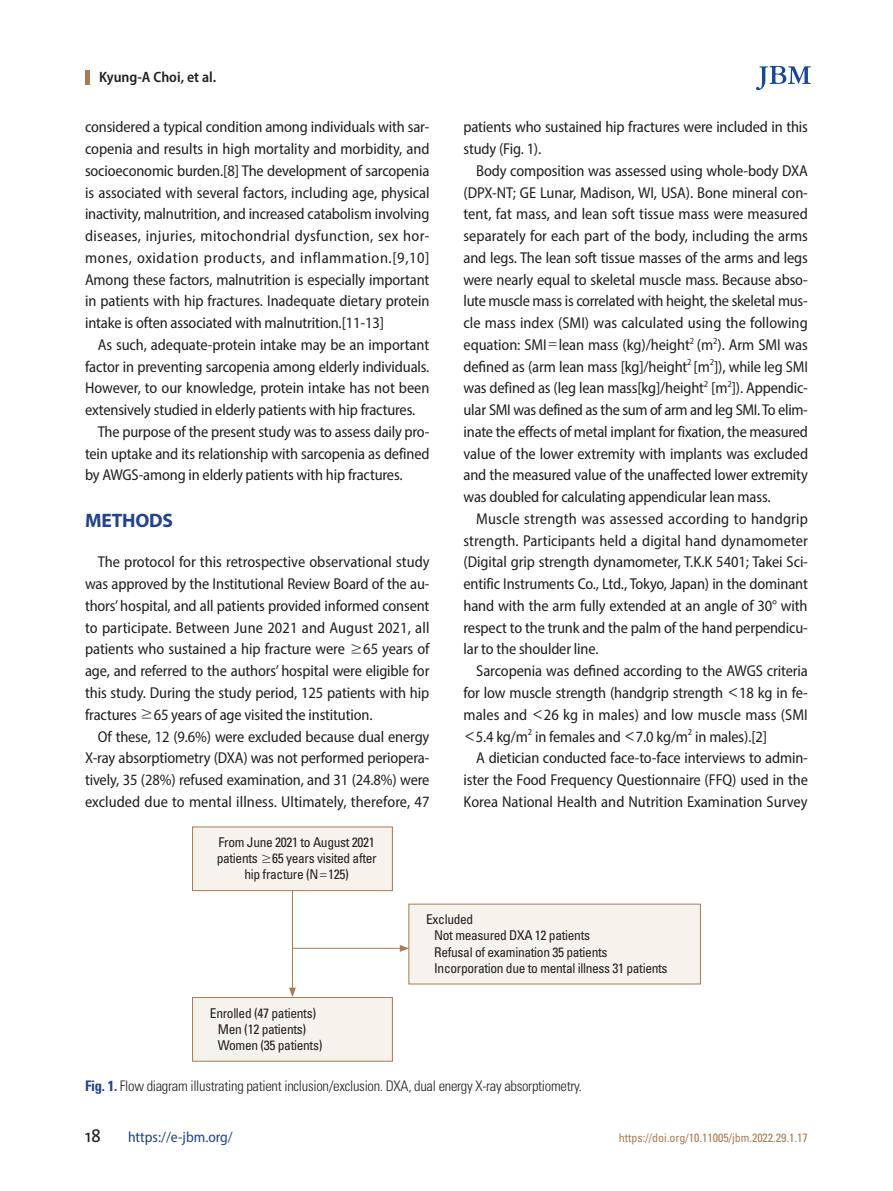
<style>
.page{position:relative;width:893px;height:1191px;background:#fff}
.page>*{position:absolute;margin:0;border:0;box-sizing:border-box;transform-origin:0 0}
.jbm_대제목{font:700 19.5px "Myriad Pro";letter-spacing:-.01em;color:#21448d}
.t1{font:18px "The Mix";color:#231f20}
.jbm_본문{font:semi-condensed 15.75px/21.8px "Myriad Pro";letter-spacing:-.01em;color:#231f20;text-align:justify}
.t2{font:semi-condensed 15px "Myriad Pro";color:#21448d}
.jbm_하시라-이름{font:600 semi-condensed 15px "Myriad Pro";color:#231f20}
.jbm_표그림캡션{font:300 condensed 14.55px "Univers LT Std";letter-spacing:-.02em;color:#231f20}
.jbm_그림지문{font:condensed 13.5px/16.2px "Univers LT Std";letter-spacing:-.025em;color:#231f20;text-align:center}
.t3{font:condensed 12px "Univers LT Std";color:#a97b50}
.s1{font-family:"Dotum";font-stretch:normal}
.s2{font-weight:700;color:#21448d}
</style>
<div class="page">
<hr style="left:85px;top:70px;width:4px;height:15px;background:#a97b50">
<svg style="left:756px;top:66px;width:55px;height:24px"></svg>
<hr style="left:292px;top:858px;width:1px;height:132px;background:#a97b50">
<svg style="left:289px;top:987px;width:7px;height:10px"></svg>
<hr style="left:292px;top:948px;width:110px;height:1px;background:#a97b50">
<svg style="left:400px;top:945px;width:8px;height:6px"></svg>
<div style="left:193px;top:827px;width:199px;height:63px;background:#f6f2ec"></div>
<div style="left:192px;top:826px;width:201px;height:65px;border:1px solid #a97b50"></div>
<div style="left:193px;top:997px;width:199px;height:64px;background:#f6f2ec"></div>
<div style="left:192px;top:997px;width:201px;height:64px;border:1px solid #a97b50"></div>
<div style="left:409px;top:904px;width:291px;height:80px;background:#f6f2ec"></div>
<div style="left:408px;top:903px;width:293px;height:81px;border:1px solid #a97b50"></div>
<p class="jbm_하시라-이름" style="left:99px;top:68px;width:119px">Kyung-A Choi, et al.</p>
<p class="jbm_본문" style="left:85px;top:116px;width:346px">considered a typical condition among individuals with sar&shy;copenia and results in high mortality and morbidity, and socioeconomic burden.[8] The development of sarcopenia is associated with several factors, including age, physical inactivity, malnutrition, and increased catabolism involving diseases, injuries, mitochondrial dysfunction, sex hor&shy;mones, oxidation products, and inflammation.[9,10] Among these factors, malnutrition is especially important in patients with hip fractures. Inadequate dietary protein intake is often associated with malnutrition.[11-13]</p>
<p class="jbm_본문" style="left:85px;top:333px;width:346px;text-indent:13px">As such, adequate-protein intake may be an important factor in preventing sarcopenia among elderly individuals.<br>However, to our knowledge, protein intake has not been extensively studied in elderly patients with hip fractures.</p>
<p class="jbm_본문" style="left:85px;top:420px;width:346px;text-indent:13px">The purpose of the present study was to assess daily pro&shy;tein uptake and its relationship with sarcopenia as defined by AWGS-among in elderly patients with hip fractures.</p>
<p class="jbm_대제목" style="left:85px;top:508px;width:90px">METHODS</p>
<p class="jbm_본문" style="left:85px;top:551px;width:346px;text-indent:13px">The protocol for this retrospective observational study was approved by the Institutional Review Board of the au&shy;thors’ hospital, and all patients provided informed consent to participate. Between June 2021 and August 2021, all patients who sustained a hip fracture were <span class="s1">≥</span>65 years of age, and referred to the authors’ hospital were eligible for this study. During the study period, 125 patients with hip fractures <span class="s1">≥</span>65 years of age visited the institution.</p>
<p class="jbm_본문" style="left:85px;top:725px;width:346px;text-indent:13px">Of these, 12 (9.6%) were excluded because dual energy X-ray absorptiometry (DXA) was not performed periopera&shy;tively, 35 (28%) refused examination, and 31 (24.8%) were excluded due to mental illness. Ultimately, therefore, 47</p>
<p class="jbm_그림지문" style="left:217px;top:834px;width:162px">From June 2021 to August 2021 patients <span class="s1">≥</span>65 years visited after hip fracture (N<span class="s1">=</span>125)</p>
<p class="jbm_본문" style="left:463px;top:116px;width:346px">patients who sustained hip fractures were included in this study (Fig. 1).</p>
<p class="jbm_본문" style="left:463px;top:159px;width:346px;text-indent:13px">Body composition was assessed using whole-body DXA (DPX-NT; GE Lunar, Madison, WI, USA). Bone mineral con&shy;tent, fat mass, and lean soft tissue mass were measured separately for each part of the body, including the arms and legs. The lean soft tissue masses of the arms and legs were nearly equal to skeletal muscle mass. Because abso&shy;lute muscle mass is correlated with height, the skeletal mus&shy;cle mass index (SMI) was calculated using the following equation: SMI<span class="s1">=</span>lean mass (kg)/height<sup>2</sup> (m<sup>2</sup>). Arm SMI was defined as (arm lean mass [kg]/height<sup>2</sup> [m<sup>2</sup>]), while leg SMI was defined as (leg lean mass[kg]/height<sup>2</sup> [m<sup>2</sup>]). Appendic&shy;ular SMI was defined as the sum of arm and leg SMI. To elim&shy;inate the effects of metal implant for fixation, the measured value of the lower extremity with implants was excluded and the measured value of the unaffected lower extremity was doubled for calculating appendicular lean mass.</p>
<p class="jbm_본문" style="left:463px;top:507px;width:346px;text-indent:13px">Muscle strength was assessed according to handgrip strength. Participants held a digital hand dynamometer (Digital grip strength dynamometer, T.K.K 5401; Takei Sci&shy;entific Instruments Co., Ltd., Tokyo, Japan) in the dominant hand with the arm fully extended at an angle of 30° with respect to the trunk and the palm of the hand perpendicu&shy;lar to the shoulder line.</p>
<p class="jbm_본문" style="left:463px;top:660px;width:346px;text-indent:13px">Sarcopenia was defined according to the AWGS criteria for low muscle strength (handgrip strength <span class="s1">&lt;</span>18 kg in fe&shy;males and <span class="s1">&lt;</span>26 kg in males) and low muscle mass (SMI <span class="s1">&lt;</span>5.4 kg/m<sup>2</sup> in females and <span class="s1">&lt;</span>7.0 kg/m<sup>2</sup> in males).[2]</p>
<p class="jbm_본문" style="left:463px;top:747px;width:346px;text-indent:13px">A dietician conducted face-to-face interviews to admin&shy;ister the Food Frequency Questionnaire (FFQ) used in the Korea National Health and Nutrition Examination Survey</p>
<p class="jbm_그림지문" style="left:210px;top:1004px;width:108px">Enrolled (47 patients)</p>
<p class="jbm_그림지문" style="left:218px;top:1020px;width:90px">Men (12 patients)</p>
<p class="jbm_그림지문" style="left:218px;top:1037px;width:106px">Women (35 patients)</p>
<p class="jbm_그림지문" style="left:426px;top:911px;width:49px">Excluded</p>
<p class="jbm_그림지문" style="left:434px;top:927px;width:157px">Not measured DXA 12 patients</p>
<p class="jbm_그림지문" style="left:434px;top:943px;width:175px">Refusal of examination 35 patients</p>
<p class="jbm_그림지문" style="left:434px;top:959px;width:235px">Incorporation due to mental illness 31 patients</p>
<p class="jbm_표그림캡션" style="left:85px;top:1076px;width:498px"><span class="s2">Fig. 1.</span> Flow diagram illustrating patient inclusion/exclusion. DXA, dual energy X-ray absorptiometry.</p>
<p class="t1" style="left:85px;top:1121px;width:18px">18</p>
<p class="t2" style="left:128px;top:1128px;width:106px">https://e-jbm.org/</p>
<p class="t3" style="left:619px;top:1130px;width:191px">https://doi.org/10.11005/jbm.2022.29.1.17</p>
</div>
